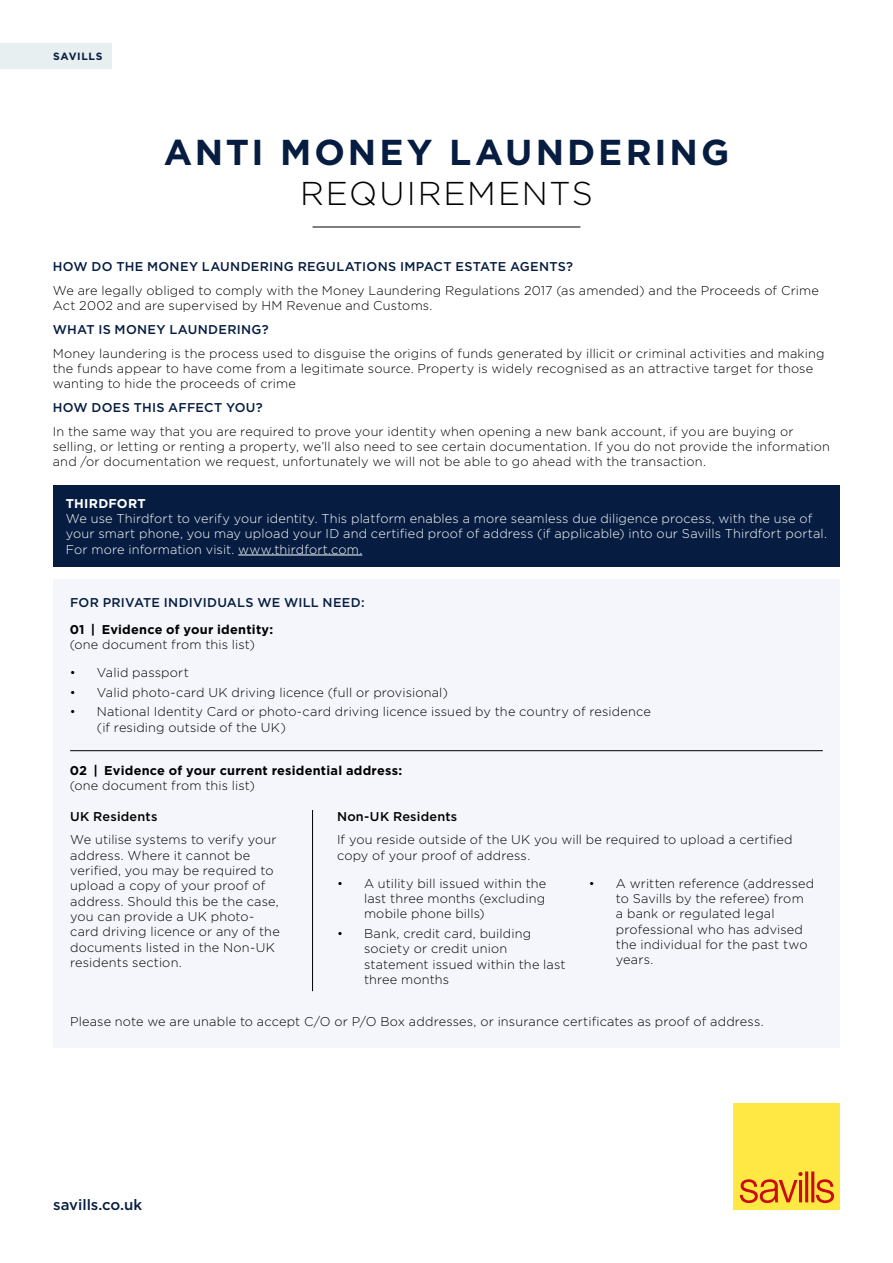
<style>
.page{position:relative;width:893px;height:1263px;background:#fff}
.page>*{position:absolute;margin:0;border:0;box-sizing:border-box;transform-origin:0 0}
.t1{font:700 36px "Gotham";letter-spacing:.08em;color:#061d41}
.t2{font:300 33px "Gotham";letter-spacing:.06em;color:#000}
.t3{font:500 15px "Gotham";color:#061d41}
.t4{font:300 12.75px/15.3px "Gotham";letter-spacing:.01em;color:#000}
.t5{font:300 12.75px/15.3px "Gotham";letter-spacing:.01em;color:#fff}
.t6{font:500 12.75px "Gotham";letter-spacing:.02em;color:#061d41}
.t7{font:700 12.75px "Gotham";letter-spacing:.015em;color:#000}
.t8{font:500 12.75px "Gotham";letter-spacing:.015em;color:#000}
.t9{font:700 12.75px "Gotham";letter-spacing:.02em;color:#fff}
.t10{font:700 10.5px "Gotham";letter-spacing:.06em;color:#061d41}
</style>
<div class="page">
<div style="left:0;top:43px;width:111px;height:26px;background:#e7eff1"></div>
<hr style="left:313px;top:227px;width:267px;height:1px;background:#000">
<div style="left:53px;top:579px;width:787px;height:469px;background:#f5f6fb"></div>
<div style="left:53px;top:485px;width:787px;height:81px;background:#061d41"></div>
<hr style="left:238px;top:555px;width:124px;height:1px;background:#fff">
<hr style="left:312px;top:810px;width:1px;height:181px;background:#000">
<hr style="left:70px;top:750px;width:753px;height:1px;background:#000">
<div style="left:733px;top:1103px;width:107px;height:107px;background:#ffe843"></div>
<svg style="left:740px;top:1171px;width:94px;height:32px"></svg>
<p class="t10" style="left:53px;top:50px;width:51px">SAVILLS</p>
<h1 class="t1" style="left:164px;top:128px;width:567px">ANTI MONEY LAUNDERING</h1>
<h2 class="t2" style="left:300px;top:173px;width:294px">REQUIREMENTS</h2>
<p class="t6" style="left:53px;top:258px;width:522px">HOW DO THE MONEY LAUNDERING REGULATIONS IMPACT ESTATE AGENTS?</p>
<p class="t4" style="left:53px;top:282px;width:768px">We are legally obliged to comply with the Money Laundering Regulations 2017 (as amended) and the Proceeds of Crime<br>Act 2002 and are supervised by HM Revenue and Customs.</p>
<p class="t6" style="left:53px;top:321px;width:217px">WHAT IS MONEY LAUNDERING?</p>
<p class="t4" style="left:53px;top:345px;width:773px">Money laundering is the process used to disguise the origins of funds generated by illicit or criminal activities and making the funds appear to have come from a legitimate source. Property is widely recognised as an attractive target for those wanting to hide the proceeds of crime</p>
<p class="t6" style="left:53px;top:399px;width:211px">HOW DOES THIS AFFECT YOU?</p>
<p class="t4" style="left:53px;top:423px;width:779px">In the same way that you are required to prove your identity when opening a new bank account, if you are buying or selling, or letting or renting a property, we’ll also need to see certain documentation. If you do not provide the information and /or documentation we request, unfortunately we will not be able to go ahead with the transaction.</p>
<p class="t9" style="left:66px;top:495px;width:81px">THIRDFORT</p>
<p class="t5" style="left:66px;top:511px;width:763px">We use Thirdfort to verify your identity. This platform enables a more seamless due diligence process, with the use of your smart phone, you may upload your ID and certified proof of address (if applicable) into our Savills Thirdfort portal.<br>For more information visit. www.thirdfort.com.</p>
<p class="t6" style="left:70px;top:594px;width:296px">FOR PRIVATE INDIVIDUALS WE WILL NEED:</p>
<p class="t7" style="left:70px;top:621px;width:205px">01 | Evidence of your identity:</p>
<p class="t4" style="left:70px;top:636px;width:187px">(one document from this list)</p>
<p class="t4" style="left:70px;top:665px;width:121px">• Valid passport</p>
<p class="t4" style="left:70px;top:684px;width:380px">• Valid photo-card UK driving licence (full or provisional)</p>
<p class="t4" style="left:97px;top:704px;width:556px;text-indent:-27px">• National Identity Card or photo-card driving licence issued by the country of residence (if residing outside of the UK)</p>
<p class="t7" style="left:70px;top:762px;width:334px">02 | Evidence of your current residential address:</p>
<p class="t4" style="left:70px;top:778px;width:187px">(one document from this list)</p>
<p class="t8" style="left:337px;top:808px;width:122px">Non-UK Residents</p>
<p class="t4" style="left:337px;top:832px;width:457px">If you reside outside of the UK you will be required to upload a certified copy of your proof of address.</p>
<p class="t4" style="left:364px;top:875px;width:184px;text-align:justify;text-indent:-27px">• A utility bill issued within the last three months (excluding mobile phone bills)</p>
<p class="t4" style="left:364px;top:925px;width:203px;text-indent:-27px">• Bank, credit card, building society or credit union statement issued within the last three months</p>
<p class="t8" style="left:70px;top:808px;width:89px">UK Residents</p>
<p class="t4" style="left:70px;top:832px;width:211px">We utilise systems to verify your address. Where it cannot be verified, you may be required to upload a copy of your proof of address. Should this be the case, you can provide a UK photo&shy;card driving licence or any of the documents listed in the Non-UK residents section.</p>
<p class="t4" style="left:616px;top:875px;width:200px;text-indent:-27px">• A written reference (addressed to Savills by the referee) from<br>a bank or regulated legal professional who has advised the individual for the past two years.</p>
<p class="t4" style="left:70px;top:1013px;width:695px">Please note we are unable to accept C/O or P/O Box addresses, or insurance certificates as proof of address.</p>
<p class="t3" style="left:53px;top:1195px;width:91px">savills.co.uk</p>
</div>
